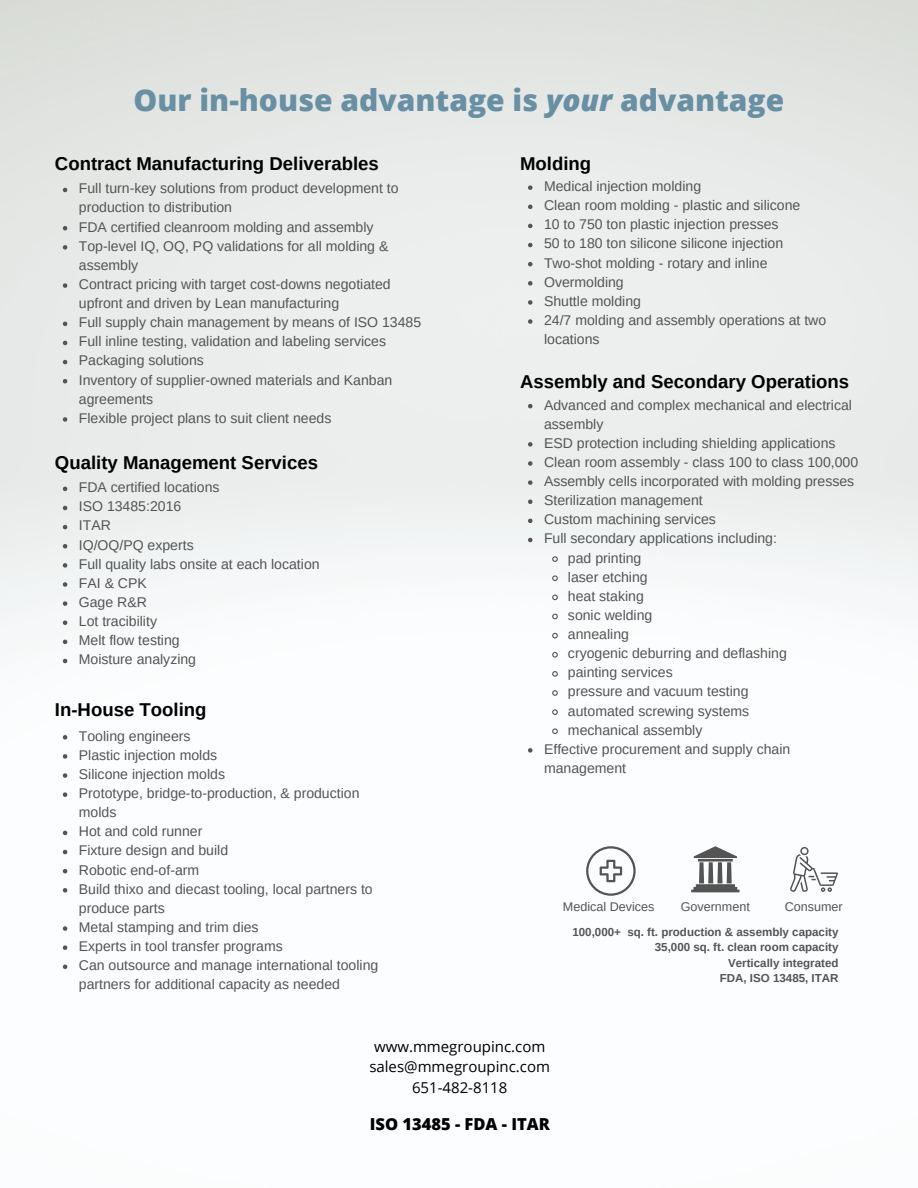
<style>
.page{position:relative;width:918px;height:1188px;background:#fff}
.page>*{position:absolute;margin:0;border:0;box-sizing:border-box;transform-origin:0 0}
.t1{font:800 30px "Open Sans";color:#688fa3}
.t2{font:700 18.6px "Arimo";color:#000}
.t3{font:800 16.5px "Open Sans";color:#000}
.t4{font:15px "Open Sans";color:#000}
.t5{font:14.1px/19.2px "Arimo";color:#545454}
.t6{font:12.6px "Arimo";color:#545454}
.t7{font:700 11.55px "Arimo";color:#545454}
.s1{font-style:italic}
</style>
<div class="page">
<svg style="left:586px;top:846px;width:50px;height:50px"></svg>
<svg style="left:691px;top:846px;width:49px;height:46px"></svg>
<svg style="left:790px;top:847px;width:48px;height:45px"></svg>
<svg style="left:63px;top:188px;width:4px;height:4px"></svg>
<svg style="left:63px;top:226px;width:4px;height:4px"></svg>
<svg style="left:63px;top:245px;width:4px;height:5px"></svg>
<svg style="left:63px;top:283px;width:4px;height:5px"></svg>
<svg style="left:63px;top:322px;width:4px;height:4px"></svg>
<svg style="left:63px;top:341px;width:4px;height:4px"></svg>
<svg style="left:63px;top:360px;width:4px;height:4px"></svg>
<svg style="left:63px;top:379px;width:4px;height:4px"></svg>
<svg style="left:63px;top:417px;width:4px;height:5px"></svg>
<svg style="left:63px;top:735px;width:4px;height:5px"></svg>
<svg style="left:63px;top:754px;width:4px;height:5px"></svg>
<svg style="left:63px;top:773px;width:4px;height:5px"></svg>
<svg style="left:63px;top:792px;width:4px;height:5px"></svg>
<svg style="left:63px;top:831px;width:4px;height:4px"></svg>
<svg style="left:63px;top:850px;width:4px;height:4px"></svg>
<svg style="left:63px;top:869px;width:4px;height:4px"></svg>
<svg style="left:63px;top:888px;width:4px;height:5px"></svg>
<svg style="left:63px;top:926px;width:4px;height:5px"></svg>
<svg style="left:63px;top:945px;width:4px;height:5px"></svg>
<svg style="left:63px;top:965px;width:4px;height:4px"></svg>
<svg style="left:63px;top:487px;width:4px;height:4px"></svg>
<svg style="left:63px;top:506px;width:4px;height:4px"></svg>
<svg style="left:63px;top:525px;width:4px;height:4px"></svg>
<svg style="left:63px;top:544px;width:4px;height:4px"></svg>
<svg style="left:63px;top:563px;width:4px;height:5px"></svg>
<svg style="left:63px;top:582px;width:4px;height:5px"></svg>
<svg style="left:63px;top:601px;width:4px;height:5px"></svg>
<svg style="left:63px;top:620px;width:4px;height:5px"></svg>
<svg style="left:63px;top:640px;width:4px;height:4px"></svg>
<svg style="left:63px;top:659px;width:4px;height:4px"></svg>
<svg style="left:528px;top:185px;width:5px;height:5px"></svg>
<svg style="left:528px;top:205px;width:5px;height:4px"></svg>
<svg style="left:528px;top:224px;width:5px;height:4px"></svg>
<svg style="left:528px;top:243px;width:5px;height:4px"></svg>
<svg style="left:528px;top:262px;width:5px;height:4px"></svg>
<svg style="left:528px;top:281px;width:5px;height:5px"></svg>
<svg style="left:528px;top:300px;width:5px;height:5px"></svg>
<svg style="left:528px;top:319px;width:5px;height:5px"></svg>
<svg style="left:528px;top:404px;width:5px;height:4px"></svg>
<svg style="left:528px;top:442px;width:5px;height:5px"></svg>
<svg style="left:528px;top:461px;width:5px;height:5px"></svg>
<svg style="left:528px;top:480px;width:5px;height:5px"></svg>
<svg style="left:528px;top:500px;width:5px;height:4px"></svg>
<svg style="left:528px;top:519px;width:5px;height:4px"></svg>
<svg style="left:528px;top:538px;width:5px;height:4px"></svg>
<svg style="left:551px;top:555px;width:8px;height:8px"></svg>
<svg style="left:551px;top:575px;width:8px;height:7px"></svg>
<svg style="left:551px;top:594px;width:8px;height:7px"></svg>
<svg style="left:551px;top:613px;width:8px;height:7px"></svg>
<svg style="left:551px;top:632px;width:8px;height:7px"></svg>
<svg style="left:551px;top:651px;width:8px;height:7px"></svg>
<svg style="left:551px;top:670px;width:8px;height:8px"></svg>
<svg style="left:551px;top:689px;width:8px;height:8px"></svg>
<svg style="left:551px;top:708px;width:8px;height:8px"></svg>
<svg style="left:551px;top:728px;width:8px;height:7px"></svg>
<svg style="left:528px;top:748px;width:5px;height:5px"></svg>
<p class="t1" style="left:134px;top:79px;width:652px">Our in-house advantage is <span class="s1">your</span> advantage</p>
<p class="t2" style="left:55px;top:153px;width:325px">Contract Manufacturing Deliverables</p>
<p class="t2" style="left:520px;top:153px;width:73px">Molding</p>
<p class="t5" style="left:544px;top:177px;width:159px">Medical injection molding</p>
<p class="t5" style="left:544px;top:196px;width:258px">Clean room molding - plastic and silicone</p>
<p class="t5" style="left:544px;top:215px;width:236px">10 to 750 ton plastic injection presses</p>
<p class="t5" style="left:544px;top:234px;width:241px">50 to 180 ton silicone silicone injection</p>
<p class="t5" style="left:544px;top:253px;width:225px">Two-shot molding - rotary and inline</p>
<p class="t5" style="left:544px;top:272px;width:81px">Overmolding</p>
<p class="t5" style="left:544px;top:291px;width:98px">Shuttle molding</p>
<p class="t5" style="left:544px;top:310px;width:284px">24/7 molding and assembly operations at two locations</p>
<p class="t2" style="left:520px;top:371px;width:331px">Assembly and Secondary Operations</p>
<p class="t5" style="left:544px;top:395px;width:309px">Advanced and complex mechanical and electrical assembly</p>
<p class="t5" style="left:544px;top:433px;width:293px">ESD protection including shielding applications</p>
<p class="t5" style="left:544px;top:452px;width:316px">Clean room assembly - class 100 to class 100,000</p>
<p class="t5" style="left:544px;top:472px;width:312px">Assembly cells incorporated with molding presses</p>
<p class="t5" style="left:544px;top:491px;width:160px">Sterilization management</p>
<p class="t5" style="left:544px;top:510px;width:173px">Custom machining services</p>
<p class="t5" style="left:544px;top:529px;width:234px">Full secondary applications including:</p>
<p class="t5" style="left:568px;top:548px;width:75px">pad printing</p>
<p class="t5" style="left:568px;top:567px;width:81px">laser etching</p>
<p class="t5" style="left:568px;top:586px;width:77px">heat staking</p>
<p class="t5" style="left:568px;top:605px;width:86px">sonic welding</p>
<p class="t5" style="left:568px;top:625px;width:62px">annealing</p>
<p class="t5" style="left:568px;top:644px;width:220px">cryogenic deburring and deflashing</p>
<p class="t5" style="left:568px;top:663px;width:106px">painting services</p>
<p class="t5" style="left:568px;top:682px;width:182px">pressure and vacuum testing</p>
<p class="t5" style="left:568px;top:701px;width:183px">automated screwing systems</p>
<p class="t5" style="left:568px;top:720px;width:136px">mechanical assembly</p>
<p class="t5" style="left:544px;top:739px;width:248px">Effective procurement and supply chain management</p>
<p class="t5" style="left:79px;top:179px;width:321px">Full turn-key solutions from product development to production to distribution</p>
<p class="t5" style="left:79px;top:217px;width:296px">FDA certified cleanroom molding and assembly</p>
<p class="t5" style="left:79px;top:236px;width:311px">Top-level IQ, OQ, PQ validations for all molding &amp; assembly</p>
<p class="t5" style="left:79px;top:274px;width:313px">Contract pricing with target cost-downs negotiated upfront and driven by Lean manufacturing</p>
<p class="t5" style="left:79px;top:313px;width:344px">Full supply chain management by means of ISO 13485</p>
<p class="t5" style="left:79px;top:332px;width:309px">Full inline testing, validation and labeling services</p>
<p class="t5" style="left:79px;top:351px;width:127px">Packaging solutions</p>
<p class="t5" style="left:79px;top:370px;width:315px">Inventory of supplier-owned materials and Kanban agreements</p>
<p class="t5" style="left:79px;top:408px;width:254px">Flexible project plans to suit client needs</p>
<p class="t2" style="left:55px;top:452px;width:265px">Quality Management Services</p>
<p class="t5" style="left:79px;top:478px;width:142px">FDA certified locations</p>
<p class="t5" style="left:79px;top:497px;width:104px">ISO 13485:2016</p>
<p class="t5" style="left:79px;top:516px;width:34px">ITAR</p>
<p class="t5" style="left:79px;top:535px;width:116px">IQ/OQ/PQ experts</p>
<p class="t5" style="left:79px;top:554px;width:242px">Full quality labs onsite at each location</p>
<p class="t5" style="left:79px;top:573px;width:69px">FAI &amp; CPK</p>
<p class="t5" style="left:79px;top:593px;width:70px">Gage R&amp;R</p>
<p class="t5" style="left:79px;top:612px;width:80px">Lot tracibility</p>
<p class="t5" style="left:79px;top:631px;width:102px">Melt flow testing</p>
<p class="t5" style="left:79px;top:650px;width:119px">Moisture analyzing</p>
<p class="t2" style="left:55px;top:699px;width:153px">In-House Tooling</p>
<p class="t5" style="left:79px;top:726px;width:113px">Tooling engineers</p>
<p class="t5" style="left:79px;top:745px;width:140px">Plastic injection molds</p>
<p class="t5" style="left:79px;top:764px;width:148px">Silicone injection molds</p>
<p class="t5" style="left:79px;top:784px;width:282px">Prototype, bridge-to-production, &amp; production molds</p>
<p class="t5" style="left:79px;top:822px;width:125px">Hot and cold runner</p>
<p class="t5" style="left:79px;top:841px;width:151px">Fixture design and build</p>
<p class="t5" style="left:79px;top:860px;width:122px">Robotic end-of-arm</p>
<p class="t5" style="left:79px;top:879px;width:295px">Build thixo and diecast tooling, local partners to produce parts</p>
<p class="t5" style="left:79px;top:917px;width:181px">Metal stamping and trim dies</p>
<p class="t5" style="left:79px;top:937px;width:205px">Experts in tool transfer programs</p>
<p class="t5" style="left:79px;top:956px;width:301px">Can outsource and manage international tooling partners for additional capacity as needed</p>
<p class="t6" style="left:563px;top:900px;width:93px">Medical Devices</p>
<p class="t6" style="left:681px;top:900px;width:71px">Government</p>
<p class="t6" style="left:785px;top:900px;width:60px">Consumer</p>
<p class="t7" style="left:572px;top:926px;width:268px">100,000+ sq. ft. production &amp; assembly capacity</p>
<p class="t7" style="left:655px;top:941px;width:185px">35,000 sq. ft. clean room capacity</p>
<p class="t7" style="left:728px;top:956px;width:112px">Vertically integrated</p>
<p class="t7" style="left:720px;top:972px;width:120px">FDA, ISO 13485, ITAR</p>
<p class="t4" style="left:374px;top:1036px;width:173px">www.mmegroupinc.com</p>
<p class="t4" style="left:369px;top:1056px;width:182px">sales@mmegroupinc.com</p>
<p class="t4" style="left:412px;top:1077px;width:97px">651-482-8118</p>
<p class="t3" style="left:370px;top:1112px;width:182px">ISO 13485 - FDA - ITAR</p>
</div>
